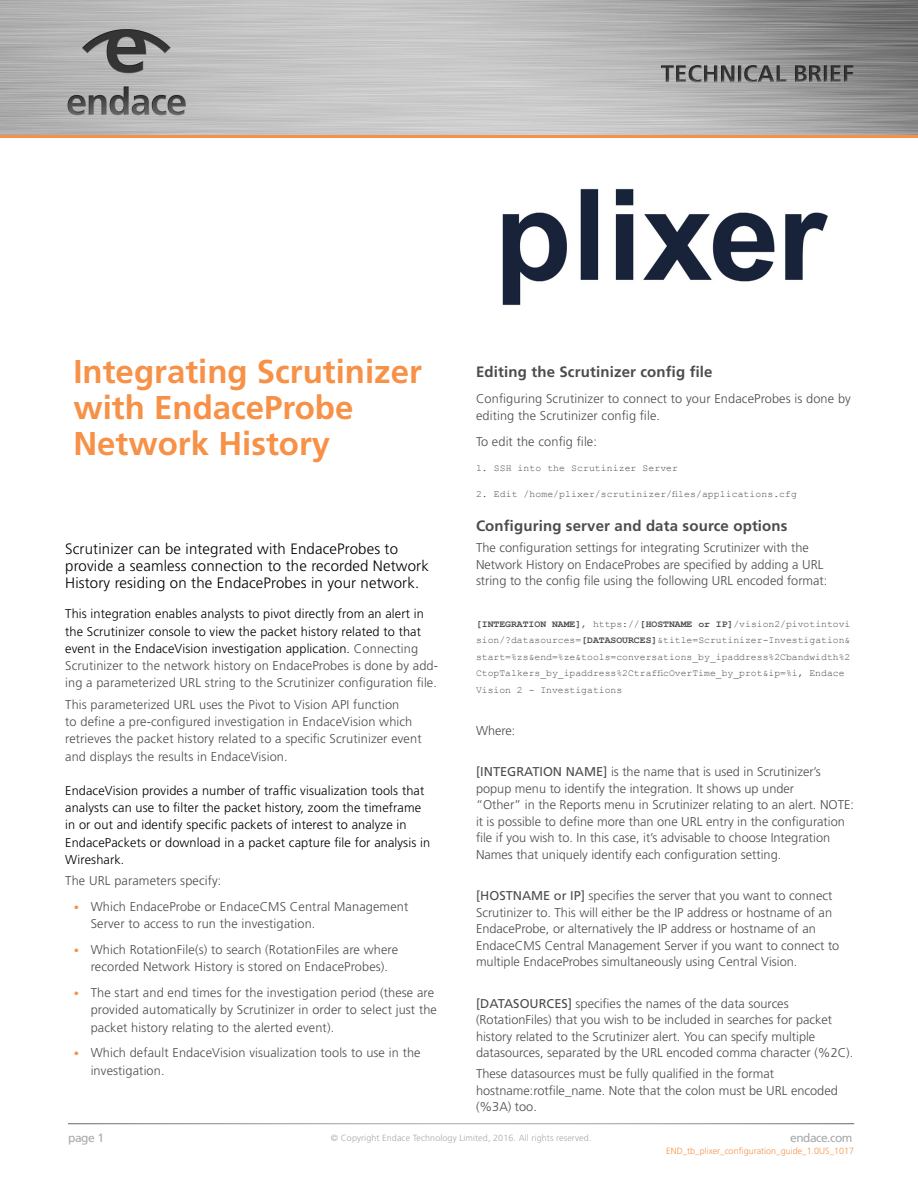
<style>
.page{position:relative;width:918px;height:1188px;background:#fff}
.page>*{position:absolute;margin:0;border:0;box-sizing:border-box;transform-origin:0 0}
.t1{font:700 33px/36px "Frutiger LT Std";color:#f79147}
.t2{font:300 15px/17.2px "Frutiger LT Std";letter-spacing:.01em;color:#000}
.t3{font:700 15px "Frutiger LT Std";letter-spacing:.01em;color:#4b4d4d}
.t4{font:300 12.75px/16.5px "Frutiger LT Std";color:#4b4d4d}
.t5{font:300 12.75px/17.2px "Frutiger LT Std";letter-spacing:.01em;color:#000}
.t6{font:12px "Frutiger LT Std";letter-spacing:-.04em;color:#a7a9ac}
.t7{font:9.75px/16.6px "Courier New";color:#4b4d4d}
.t8{font:300 9px "Frutiger LT Std";letter-spacing:.01em;color:#a7a9ac}
.t9{font:300 9px "Frutiger LT Std";color:#f79147}
.s1{color:#4b4d4d}
.s2{font-size:10.5px;color:#f79147}
.s3{font-weight:700}
.s4{font-weight:400}
</style>
<div class="page">
<img style="left:0;top:0;width:918px;height:135px">
<hr style="left:0;top:135px;width:918px;height:3px;background:#f79147">
<img style="left:502px;top:188px;width:326px;height:118px">
<h1 class="t1" style="left:73px;top:354px;width:350px">Integrating Scrutinizer with EndaceProbe<br>Network History</h1>
<p class="t2" style="left:65px;top:540px;width:365px">Scrutinizer can be integrated with EndaceProbes to provide a seamless connection to the recorded Network<br>History residing on the EndaceProbes in your network.</p>
<p class="t5" style="left:65px;top:605px;width:374px">This integration enables analysts to pivot directly from an alert in the Scrutinizer console to view the packet history related to that event in the EndaceVision investigation application. <span class="s1">Connecting Scrutinizer to the network history on EndaceProbes is done by add&shy;ing a parameterized URL string to the Scrutinizer configuration file.</span></p>
<p class="t4" style="left:65px;top:696px;width:358px;line-height:17.2px">This parameterized URL uses the Pivot to Vision API function<br>to define a pre-configured investigation in EndaceVision which retrieves the packet history related to a specific Scrutinizer event and displays the results in EndaceVision.</p>
<p class="t5" style="left:65px;top:782px;width:366px">EndaceVision provides a number of traffic visualization tools that analysts can use to filter the packet history, zoom the timeframe in or out and identify specific packets of interest to analyze in EndacePackets or download in a packet capture file for analysis in Wireshark.</p>
<p class="t4" style="left:65px;top:873px;width:158px">The URL parameters specify:</p>
<p class="t4" style="left:91px;top:898px;width:319px;line-height:17.2px;text-indent:-17px"><span class="s2">•</span> Which EndaceProbe or EndaceCMS Central Management<br>Server to access to run the investigation.</p>
<p class="t4" style="left:74px;top:941px;width:326px;line-height:17.2px;text-align:center"><span class="s2">•</span> Which RotationFile(s) to search (RotationFiles are where recorded Network History is stored on EndaceProbes).</p>
<p class="t4" style="left:91px;top:984px;width:348px;line-height:17.2px;text-indent:-17px"><span class="s2">•</span> The start and end times for the investigation period (these are provided automatically by Scrutinizer in order to select just the packet history relating to the alerted event).</p>
<p class="t4" style="left:91px;top:1044px;width:331px;line-height:17.2px;text-indent:-17px"><span class="s2">•</span> Which default EndaceVision visualization tools to use in the investigation.</p>
<p class="t3" style="left:476px;top:363px;width:238px">Editing the Scrutinizer config file</p>
<p class="t4" style="left:476px;top:390px;width:376px;line-height:17.2px">Configuring Scrutinizer to connect to your EndaceProbes is done by editing the Scrutinizer config file.</p>
<p class="t4" style="left:476px;top:433px;width:123px">To edit the config file:</p>
<p class="t7" style="left:476px;top:460px;width:204px">1. SSH into the Scrutinizer Server</p>
<p class="t7" style="left:476px;top:485px;width:323px">2. Edit /home/plixer/scrutinizer/files/applications.cfg</p>
<p class="t3" style="left:476px;top:517px;width:313px">Configuring server and data source options</p>
<p class="t4" style="left:476px;top:540px;width:353px">The configuration settings for integrating Scrutinizer with the<br>Network History on EndaceProbes are specified by adding a URL string to the config file using the following URL encoded format:</p>
<p class="t7" style="left:476px;top:615px;width:376px"><span class="s3">[INTEGRATION NAME]</span>, https://<span class="s3">[HOSTNAME or IP]</span>/vision2/pivotintovi sion/?datasources=<span class="s3">[DATASOURCES]</span>&amp;title=Scrutinizer-Investigation&amp; start=%zs&amp;end=%ze&amp;tools=conversations_by_ipaddress%2Cbandwidth%2<br>CtopTalkers_by_ipaddress%2CtrafficOverTime_by_prot&amp;ip=%i, Endace Vision 2 - Investigations</p>
<p class="t4" style="left:476px;top:722px;width:41px">Where:</p>
<p class="t4" style="left:476px;top:764px;width:380px"><span class="s4">[INTEGRATION NAME]</span> is the name that is used in Scrutinizer’s popup menu to identify the integration. It shows up under<br>“Other” in the Reports menu in Scrutinizer relating to an alert. NOTE: it is possible to define more than one URL entry in the configuration file if you wish to. In this case, it’s advisable to choose Integration Names that uniquely identify each configuration setting.</p>
<p class="t4" style="left:476px;top:888px;width:365px"><span class="s4">[HOSTNAME or IP]</span> specifies the server that you want to connect Scrutinizer to. This will either be the IP address or hostname of an EndaceProbe, or alternatively the IP address or hostname of an EndaceCMS Central Management Server if you want to connect to multiple EndaceProbes simultaneously using Central Vision.</p>
<p class="t4" style="left:476px;top:995px;width:379px"><span class="s4">[DATASOURCES]</span> specifies the names of the data sources (RotationFiles) that you wish to be included in searches for packet history related to the Scrutinizer alert. You can specify multiple datasources, separated by the URL encoded comma character (%2C).</p>
<p class="t4" style="left:476px;top:1066px;width:363px">These datasources must be fully qualified in the format hostname:rotfile_name. Note that the colon must be URL encoded (%3A) too.</p>
<p class="t6" style="left:68px;top:1131px;width:38px">page 1</p>
<p class="t8" style="left:331px;top:1133px;width:262px">© Copyright Endace Technology Limited, 2016. All rights reserved.</p>
<p class="t6" style="left:790px;top:1131px;width:64px">endace.com</p>
<p class="t9" style="left:666px;top:1146px;width:190px">END_tb_plixer_configuration_guide_1.0US_1017</p>
</div>
